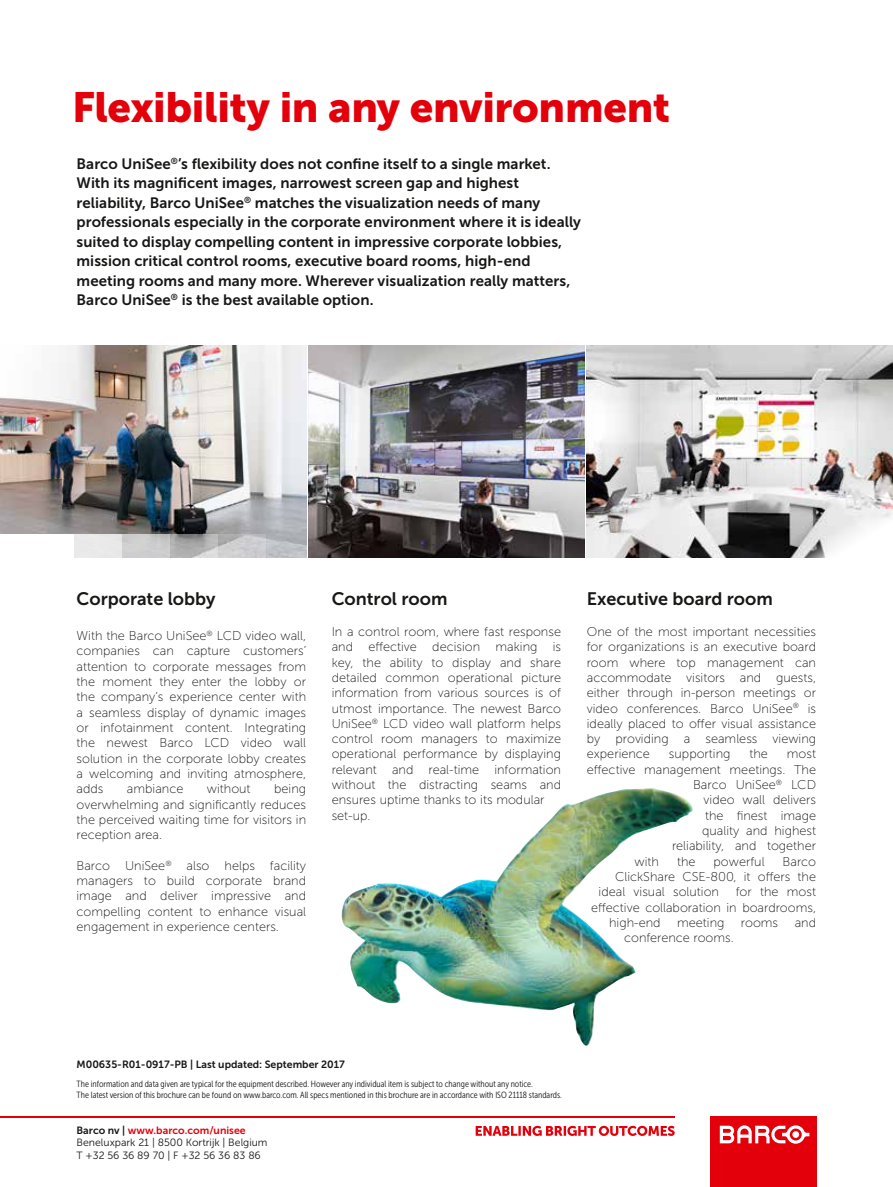
<style>
.page{position:relative;width:893px;height:1187px;background:#fff}
.page>*{position:absolute;margin:0;border:0;box-sizing:border-box;transform-origin:0 0}
.t1{font:42px "Museo Sans 900";letter-spacing:-.01em;color:#e3000b}
.t2{font:18px "Museo Sans 700";color:#181716}
.t3{font:15px/19.5px "Museo Sans 700";letter-spacing:.005em;color:#181716}
.t4{font:12.75px/15.3px "Museo Sans 100";color:#181716;text-align:justify}
.t5{font:10.5px/12.6px "Museo Sans 300";color:#181716}
.t6{font:10.5px "Museo Sans 700";color:#181716}
.t7{font:10.5px "Museo Sans 700";color:#e3000b}
.t8{font:9px/10.8px "Museo Sans Cond 300";color:#181716}
.s1{color:#181716}
</style>
<div class="page">
<img style="left:308px;top:346px;width:277px;height:211px">
<img style="left:587px;top:346px;width:306px;height:211px">
<img style="left:0;top:346px;width:306px;height:211px">
<svg style="left:476px;top:1125px;width:199px;height:10px"></svg>
<div style="left:710px;top:1115px;width:106px;height:71px;background:#e3000b"></div>
<svg style="left:720px;top:1125px;width:89px;height:18px"></svg>
<hr style="left:0;top:1115px;width:675px;height:2px;background:#e3000b">
<img style="left:341px;top:788px;width:352px;height:257px">
<div style="left:0;top:534px;width:74px;height:23px;background:#fff"></div>
<div style="left:74px;top:534px;width:48px;height:23px;background:#e9e9e9"></div>
<div style="left:122px;top:534px;width:48px;height:23px;background:#cdcdce"></div>
<svg style="left:170px;top:534px;width:48px;height:23px"></svg>
<svg style="left:218px;top:534px;width:48px;height:23px"></svg>
<h1 class="t1" style="left:72px;top:83px;width:600px">Flexibility in any environment</h1>
<p class="t3" style="left:77px;top:154px;width:506px">Barco UniSee<sup>®</sup>’s flexibility does not confine itself to a single market.<br>With its magnificent images, narrowest screen gap and highest reliability, Barco UniSee<sup>®</sup> matches the visualization needs of many professionals especially in the corporate environment where it is ideally suited to display compelling content in impressive corporate lobbies, mission critical control rooms, executive board rooms, high-end meeting rooms and many more. Wherever visualization really matters, Barco UniSee<sup>®</sup> is the best available option.</p>
<h2 class="t2" style="left:77px;top:589px;width:140px">Corporate lobby</h2>
<p class="t4" style="left:77px;top:628px;width:231px">With the Barco UniSee<sup>®</sup> LCD video wall, companies can capture customers’ attention to corporate messages from the moment they enter the lobby or the company’s experience center with a seamless display of dynamic images or infotainment content. Integrating the newest Barco LCD video wall solution in the corporate lobby creates a welcoming and inviting atmosphere, adds</p>
<p class="t4" style="left:77px;top:781px;width:231px;text-indent:198px">being overwhelming and significantly reduces the perceived waiting time for visitors in reception area.</p>
<p class="t4" style="left:77px;top:857px;width:231px">Barco UniSee<sup>®</sup> also helps facility managers to build corporate brand image and deliver impressive and compelling content to enhance visual engagement in experience centers.</p>
<p class="t4" style="left:127px;top:781px;width:58px">ambiance</p>
<p class="t4" style="left:207px;top:781px;width:45px">without</p>
<h2 class="t2" style="left:332px;top:589px;width:117px">Control room</h2>
<p class="t4" style="left:332px;top:624px;width:231px;text-align:left">In a control room, where fast response and effective decision making is key, the ability to display and share detailed common operational picture information from various sources is of utmost importance. The newest Barco UniSee<sup>®</sup> LCD video wall platform helps control room managers to maximize operational performance by displaying relevant and real-time information without the distracting seams and ensures uptime thanks to its modular set-up.</p>
<h2 class="t2" style="left:587px;top:589px;width:187px">Executive board room</h2>
<p class="t4" style="left:587px;top:624px;width:231px">One of the most important necessities for organizations is an executive board room where top management can accommodate visitors and guests, either through in-person meetings or video conferences. Barco UniSee<sup>®</sup> is ideally placed to offer visual assistance by providing a seamless viewing experience</p>
<p class="t4" style="left:669px;top:746px;width:63px">supporting</p>
<p class="t4" style="left:749px;top:746px;width:20px">the</p>
<p class="t4" style="left:787px;top:746px;width:31px">most</p>
<p class="t4" style="left:587px;top:761px;width:231px">effective management meetings. The</p>
<p class="t4" style="left:693px;top:777px;width:125px">Barco UniSee<sup>®</sup> LCD</p>
<p class="t4" style="left:704px;top:792px;width:114px">video wall delivers</p>
<p class="t4" style="left:705px;top:807px;width:113px">the finest image</p>
<p class="t4" style="left:702px;top:823px;width:116px">quality and highest</p>
<p class="t4" style="left:672px;top:838px;width:146px">reliability, and together</p>
<p class="t4" style="left:635px;top:853px;width:26px">with</p>
<p class="t4" style="left:677px;top:853px;width:20px">the</p>
<p class="t4" style="left:714px;top:853px;width:53px">powerful</p>
<p class="t4" style="left:783px;top:853px;width:35px">Barco</p>
<p class="t4" style="left:615px;top:869px;width:203px">ClickShare CSE-800, it offers the</p>
<p class="t4" style="left:599px;top:884px;width:122px">ideal visual solution</p>
<p class="t4" style="left:736px;top:884px;width:82px">for the most</p>
<p class="t4" style="left:591px;top:899px;width:226px">effective collaboration in boardrooms,</p>
<p class="t4" style="left:609px;top:914px;width:53px">high-end</p>
<p class="t4" style="left:677px;top:914px;width:49px">meeting</p>
<p class="t4" style="left:741px;top:914px;width:39px">rooms</p>
<p class="t4" style="left:795px;top:914px;width:23px">and</p>
<p class="t4" style="left:624px;top:930px;width:111px">conference rooms.</p>
<p class="t6" style="left:77px;top:1057px;width:270px">M00635-R01-0917-PB | Last updated: September 2017</p>
<p class="t8" style="left:77px;top:1078px;width:487px">The information and data given are typical for the equipment described. However any individual item is subject to change without any notice.<br>The latest version of this brochure can be found on www.barco.com. All specs mentioned in this brochure are in accordance with ISO 21118 standards.</p>
<p class="t7" style="left:77px;top:1123px;width:171px"><span class="s1">Barco nv |</span> www.barco.com/unisee</p>
<p class="t5" style="left:77px;top:1136px;width:193px">Beneluxpark 21 | 8500 Kortrijk | Belgium<br>T +32 56 36 89 70 | F +32 56 36 83 86</p>
</div>
